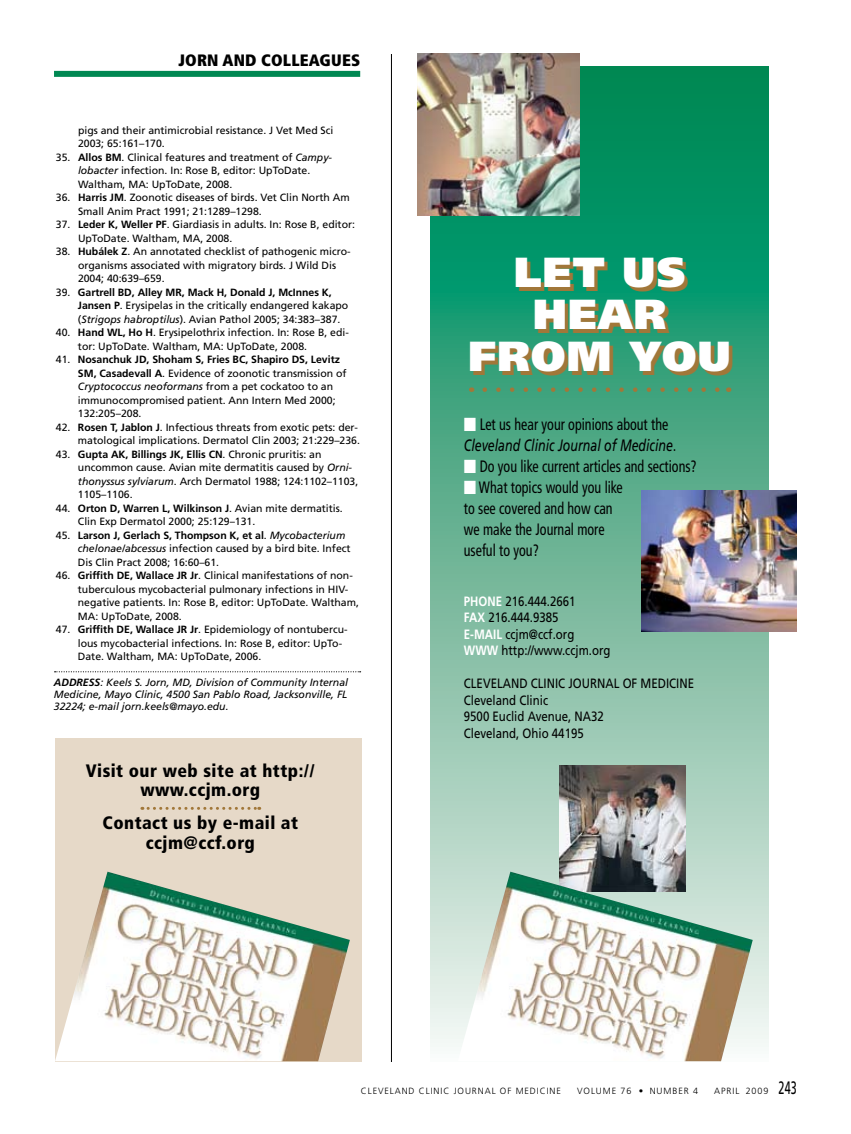
<style>
.page{position:relative;width:851px;height:1134px;background:#fff}
.page>*{position:absolute;margin:0;border:0;box-sizing:border-box;transform-origin:0 0}
.t1{font:900 42px/42px "Frutiger LT Std";letter-spacing:.025em;color:#fff;text-align:center}
.t2{font:900 condensed 18px/19.5px "Frutiger LT Std";letter-spacing:.025em;color:#000;text-align:center}
.t3{font:condensed 16.5px/21px "Frutiger LT Std";color:#000;scale:.85 1}
.t4{font:italic 16.5px/21px "Frutiger LT Std";color:#000;scale:.75 1}
.t5{font:900 condensed 16.5px "Frutiger LT Std";letter-spacing:.01em;color:#000}
.t6{font:13.5px/16.5px "Frutiger LT Std";color:#000;scale:.85 1}
.t7{font:10.5px/13.5px "Frutiger LT Std";color:#000}
.t8{font:italic 10.5px/12px "Frutiger LT Std";color:#000;text-align:justify}
.t9{font:300 9px "Frutiger LT Std";letter-spacing:.1em;color:#000}
.s1{font-weight:700}
.s2{font-style:italic}
.s3{font-family:"Universal Std Newswith Comm Pi";font-style:normal;color:#fff}
.s4{font-style:normal;font-stretch:condensed}
.s5{font-family:"Universal Std Newswith Comm Pi";font-stretch:normal;color:#fff}
.s6{font-weight:700;color:#fff}
.s7{font-weight:400;font-size:18px}
</style>
<div class="page">
<svg style="left:55px;top:671px;width:305px;height:1px"></svg>
<div style="left:55px;top:738px;width:306px;height:323px;background:#e6d9c8"></div>
<svg style="left:142px;top:807px;width:118px;height:3px"></svg>
<img style="left:55px;top:872px;width:295px;height:189px">
<svg style="left:431px;top:67px;width:337px;height:980px;background:#57af8f"></svg>
<img style="left:417px;top:53px;width:162px;height:162px">
<svg style="left:484px;top:387px;width:237px;height:5px"></svg>
<img style="left:559px;top:766px;width:126px;height:106px">
<img style="left:641px;top:490px;width:155px;height:141px">
<img style="left:458px;top:872px;width:294px;height:189px">
<div style="left:54px;top:71px;width:306px;height:6px;background:#008852"></div>
<hr style="left:391px;top:54px;width:1px;height:1008px;background:#000">
<h3 class="t5" style="left:178px;top:51px;width:183px">JORN AND COLLEAGUES</h3>
<p class="t7" style="left:78px;top:124px;width:257px">pigs and their antimicrobial resistance. J Vet Med Sci<br>2003; 65:161–170.</p>
<p class="t7" style="left:78px;top:151px;width:255px;text-indent:-22px">35. <span class="s1">Allos BM</span>. Clinical features and treatment of <span class="s2">Campy&shy;lobacter</span> infection. In: Rose B, editor: UpToDate.<br>Waltham, MA: UpToDate, 2008.</p>
<p class="t7" style="left:78px;top:191px;width:273px;text-indent:-22px">36. <span class="s1">Harris JM</span>. Zoonotic diseases of birds. Vet Clin North Am<br>Small Anim Pract 1991; 21:1289–1298.</p>
<p class="t7" style="left:78px;top:218px;width:278px;text-indent:-22px">37. <span class="s1">Leder K, Weller PF</span>. Giardiasis in adults. In: Rose B, editor:<br>UpToDate. Waltham, MA, 2008.</p>
<p class="t7" style="left:78px;top:245px;width:274px;text-indent:-22px">38. <span class="s1">Hubálek Z</span>. An annotated checklist of pathogenic micro&shy;organisms associated with migratory birds. J Wild Dis<br>2004; 40:639–659.</p>
<p class="t7" style="left:78px;top:286px;width:272px;text-indent:-22px">39. <span class="s1">Gartrell BD, Alley MR, Mack H, Donald J, McInnes K,<br>Jansen P</span>. Erysipelas in the critically endangered kakapo (<span class="s2">Strigops habroptilus</span>). Avian Pathol 2005; 34:383–387.</p>
<p class="t7" style="left:78px;top:326px;width:272px;text-indent:-22px">40. <span class="s1">Hand WL, Ho H</span>. Erysipelothrix infection. In: Rose B, edi&shy;tor: UpToDate. Waltham, MA: UpToDate, 2008.</p>
<p class="t7" style="left:78px;top:353px;width:270px;text-indent:-22px">41. <span class="s1">Nosanchuk JD, Shoham S, Fries BC, Shapiro DS, Levitz SM, Casadevall A</span>. Evidence of zoonotic transmission of <span class="s2">Cryptococcus neoformans</span> from a pet cockatoo to an immunocompromised patient. Ann Intern Med 2000; 132:205–208.</p>
<p class="t7" style="left:56px;top:421px;width:305px;text-align:right">42. <span class="s1">Rosen T, Jablon J</span>. Infectious threats from exotic pets: der&shy;matological implications. Dermatol Clin 2003; 21:229–236.</p>
<p class="t7" style="left:78px;top:448px;width:282px;text-indent:-22px">43. <span class="s1">Gupta AK, Billings JK, Ellis CN</span>. Chronic pruritis: an uncommon cause. Avian mite dermatitis caused by <span class="s2">Orni&shy;thonyssus sylviarum</span>. Arch Dermatol 1988; 124:1102–1103, 1105–1106.</p>
<p class="t7" style="left:78px;top:502px;width:266px;text-indent:-22px">44. <span class="s1">Orton D, Warren L, Wilkinson J</span>. Avian mite dermatitis.<br>Clin Exp Dermatol 2000; 25:129–131.</p>
<p class="t7" style="left:78px;top:529px;width:274px;text-indent:-22px">45. <span class="s1">Larson J, Gerlach S, Thompson K, et al</span>. <span class="s2">Mycobacterium chelonae/abcessus</span> infection caused by a bird bite. Infect<br>Dis Clin Pract 2008; 16:60–61.</p>
<p class="t7" style="left:78px;top:569px;width:282px;text-indent:-22px">46. <span class="s1">Griffith DE, Wallace JR Jr</span>. Clinical manifestations of non&shy;tuberculous mycobacterial pulmonary infections in HIV&shy;negative patients. In: Rose B, editor: UpToDate. Waltham, MA: UpToDate, 2008.</p>
<p class="t7" style="left:78px;top:623px;width:271px;text-indent:-22px">47. <span class="s1">Griffith DE, Wallace JR Jr</span>. Epidemiology of nontubercu&shy;lous mycobacterial infections. In: Rose B, editor: UpTo-<br>Date. Waltham, MA: UpToDate, 2006.</p>
<p class="t8" style="left:54px;top:676px;width:296px"><span class="s1">ADDRESS</span>: Keels S. Jorn, MD, Division of Community Internal Medicine, Mayo Clinic, 4500 San Pablo Road, Jacksonville, FL 32224; e-mail jorn.keels@mayo.edu.</p>
<h2 class="t2" style="left:86px;top:761px;width:231px">Visit our web site at http:// www.ccjm.org</h2>
<h2 class="t2" style="left:103px;top:813px;width:197px">Contact us by e-mail at ccjm@ccf.org</h2>
<h1 class="t1" style="left:468px;top:251px;width:260px">LET US<br>HEAR<br>FROM YOU</h1>
<h3 class="t4" style="left:464px;top:414px;width:284px"><span class="s3">■</span> <span class="s4">Let us hear your opinions about the<br></span>Cleveland Clinic Journal of Medicine<span class="s4">.</span></h3>
<h3 class="t3" style="left:464px;top:456px;width:275px"><span class="s5">■</span> Do you like current articles and sections?</h3>
<h3 class="t3" style="left:464px;top:477px;width:188px"><span class="s5">■</span> What topics would you like to see covered and how can we make the Journal more useful to you?</h3>
<p class="t6" style="left:464px;top:593px;width:174px"><span class="s6">PHONE</span> 216.444.2661<br><span class="s6">FAX</span> 216.444.9385<br><span class="s6">E-MAIL</span> ccjm@ccf.org<br><span class="s6">WWW</span> http://www.ccjm.org</p>
<p class="t6" style="left:464px;top:675px;width:18px">Cleveland</p>
<p class="t6" style="left:531px;top:675px;width:16px">Clinic</p>
<p class="t6" style="left:568px;top:675px;width:16px">Journal</p>
<p class="t6" style="left:622px;top:675px;width:42px">of Medicine</p>
<p class="t6" style="left:464px;top:692px;width:166px">Cleveland Clinic<br>9500 Euclid Avenue, NA32<br>Cleveland, Ohio 44195</p>
<p class="t9" style="left:361px;top:1085px;width:202px">CLEVELAND CLINIC JOURNAL OF MEDICINE</p>
<p class="t9" style="left:577px;top:1085px;width:122px">VOLUME 76 • NUMBER 4</p>
<p class="t9" style="left:714px;top:1085px;width:84px">APRIL 2009 <span class="s7">243</span></p>
</div>
